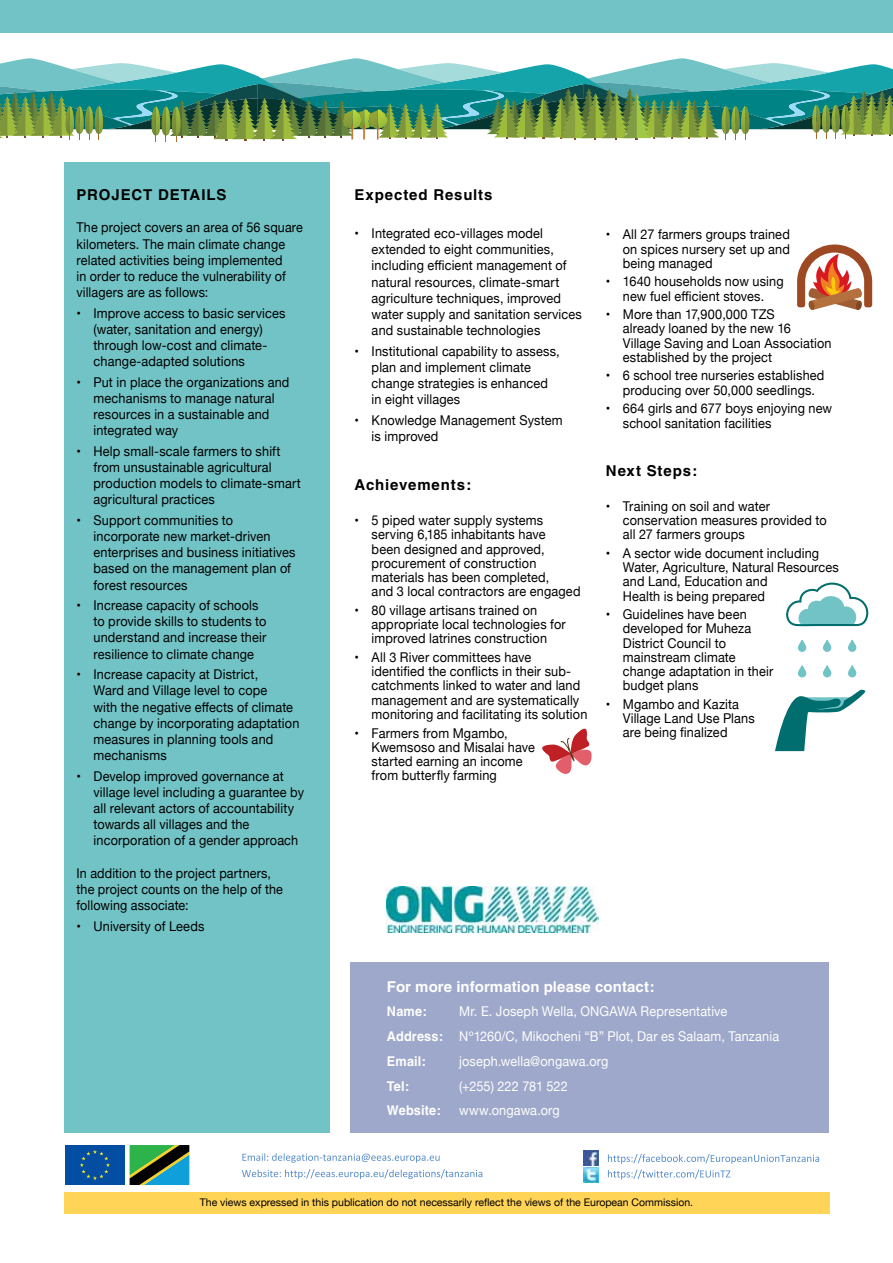
<style>
.page{position:relative;width:893px;height:1263px;background:#fff}
.page>*{position:absolute;margin:0;border:0;box-sizing:border-box;transform-origin:0 0}
.t1{font:700 15px "Helvetica";letter-spacing:.06em;color:#000}
.t2{font:700 15px "Helvetica";letter-spacing:.005em;color:#fff}
.t3{font:13.5px/16.2px "Helvetica Neue";letter-spacing:.01em;color:#000;scale:.94 1}
.t4{font:13.5px/16.2px "Helvetica Neue";letter-spacing:.01em;color:#000;scale:.93 1}
.t5{font:13.5px/24.8px "Helvetica Neue";letter-spacing:.01em;color:#fff;scale:.94 1}
.t6{font:700 13.5px "Helvetica";letter-spacing:.01em;color:#fff;scale:.94 1}
.t7{font:10.5px "Helvetica Neue";color:#000}
.s1{font-family:"Helvetica";font-weight:700}
</style>
<div class="page">
<svg style="left:0;top:58px;width:893px;height:83px"></svg>
<div style="left:351px;top:963px;width:478px;height:170px;background:#9ea8ca"></div>
<div style="left:64px;top:163px;width:266px;height:970px;background:#72c3c6"></div>
<img style="left:387px;top:887px;width:212px;height:45px">
<div style="left:0;top:0;width:893px;height:33px;background:#72c3c6"></div>
<svg style="left:775px;top:689px;width:91px;height:62px"></svg>
<svg style="left:786px;top:583px;width:82px;height:43px"></svg>
<svg style="left:798px;top:640px;width:8px;height:12px"></svg>
<svg style="left:823px;top:640px;width:8px;height:12px"></svg>
<svg style="left:848px;top:640px;width:8px;height:12px"></svg>
<svg style="left:798px;top:665px;width:8px;height:12px"></svg>
<svg style="left:823px;top:665px;width:8px;height:12px"></svg>
<svg style="left:848px;top:665px;width:8px;height:12px"></svg>
<svg style="left:542px;top:729px;width:50px;height:45px"></svg>
<svg style="left:797px;top:244px;width:75px;height:66px"></svg>
<div style="left:64px;top:1193px;width:765px;height:21px;background:#ffd457"></div>
<svg style="left:242px;top:1153px;width:198px;height:10px"></svg>
<svg style="left:242px;top:1169px;width:240px;height:10px"></svg>
<img style="left:584px;top:1151px;width:15px;height:14px">
<img style="left:584px;top:1168px;width:15px;height:14px">
<svg style="left:608px;top:1154px;width:211px;height:25px"></svg>
<svg style="left:130px;top:1145px;width:59px;height:40px;background:#317c5a"></svg>
<div style="left:65px;top:1145px;width:60px;height:40px;background:#034ea2"></div>
<svg style="left:80px;top:1150px;width:30px;height:30px"></svg>
<p class="t1" style="left:77px;top:186px;width:152px">PROJECT DETAILS</p>
<p class="t4" style="left:77px;top:220px;width:245px">The project covers an area of 56 square kilometers. The main climate change related activities being implemented<br>in order to reduce the vulnerability of villagers are as follows:</p>
<p class="t3" style="left:94px;top:305px;width:206px;text-indent:-17px">• Improve access to basic services (water, sanitation and energy) through low-cost and climate&shy;change-adapted solutions</p>
<p class="t3" style="left:94px;top:375px;width:210px;text-indent:-17px">• Put in place the organizations and mechanisms to manage natural resources in a sustainable and integrated way</p>
<p class="t3" style="left:94px;top:444px;width:222px;text-indent:-17px">• Help small-scale farmers to shift from unsustainable agricultural production models to climate-smart agricultural practices</p>
<p class="t3" style="left:94px;top:513px;width:216px;text-indent:-17px">• Support communities to incorporate new market-driven enterprises and business initiatives based on the management plan of forest resources</p>
<p class="t3" style="left:94px;top:598px;width:185px;text-indent:-17px">• Increase capacity of schools to provide skills to students to understand and increase their resilience to climate change</p>
<p class="t3" style="left:94px;top:667px;width:220px;text-indent:-17px">• Increase capacity at District,<br>Ward and Village level to cope<br>with the negative effects of climate change by incorporating adaptation measures in planning tools and mechanisms</p>
<p class="t3" style="left:94px;top:768px;width:225px;text-indent:-17px">• Develop improved governance at village level including a guarantee by all relevant actors of accountability towards all villages and the incorporation of a gender approach</p>
<p class="t4" style="left:77px;top:866px;width:223px">In addition to the project partners, the project counts on the help of the following associate:</p>
<p class="t3" style="left:77px;top:918px;width:137px">• University of Leeds</p>
<p class="t1" style="left:355px;top:186px;width:139px">Expected Results</p>
<p class="t3" style="left:372px;top:226px;width:225px;text-indent:-17px">• Integrated eco-villages model extended to eight communities, including efficient management of natural resources, climate-smart agriculture techniques, improved water supply and sanitation services and sustainable technologies</p>
<p class="t3" style="left:372px;top:343px;width:202px;text-indent:-17px">• Institutional capability to assess, plan and implement climate change strategies is enhanced in eight villages</p>
<p class="t3" style="left:372px;top:413px;width:205px;text-indent:-17px">• Knowledge Management System is improved</p>
<p class="t1" style="left:355px;top:476px;width:118px">Achievements:</p>
<p class="t3" style="left:372px;top:514px;width:224px;line-height:14.2px;text-indent:-17px">• 5 piped water supply systems serving 6,185 inhabitants have<br>been designed and approved, procurement of construction materials has been completed,<br>and 3 local contractors are engaged</p>
<p class="t3" style="left:372px;top:604px;width:208px;line-height:14.2px;text-indent:-17px">• 80 village artisans trained on appropriate local technologies for improved latrines construction</p>
<p class="t3" style="left:372px;top:651px;width:231px;line-height:14.2px;text-indent:-17px">• All 3 River committees have identified the conflicts in their sub&shy;catchments linked to water and land management and are systematically monitoring and facilitating its solution</p>
<p class="t3" style="left:372px;top:726px;width:175px;line-height:14.2px;text-indent:-17px">• Farmers from Mgambo,<br>Kwemsoso and Misalai have started earning an income from butterfly farming</p>
<p class="t3" style="left:623px;top:228px;width:179px;line-height:14.2px;text-align:justify;text-indent:-17px">• All 27 farmers groups trained on spices nursery set up and being managed</p>
<p class="t3" style="left:606px;top:275px;width:191px;line-height:14.2px;text-align:center">• 1640 households now using new fuel efficient stoves.</p>
<p class="t3" style="left:623px;top:308px;width:224px;line-height:14.2px;text-indent:-17px">• More than 17,900,000 TZS<br>already loaned by the new 16<br>Village Saving and Loan Association established by the project</p>
<p class="t3" style="left:606px;top:369px;width:234px;line-height:14.2px;text-align:center">• 6 school tree nurseries established producing over 50,000 seedlings.</p>
<p class="t3" style="left:623px;top:402px;width:224px;line-height:14.2px;text-indent:-17px">• 664 girls and 677 boys enjoying new school sanitation facilities</p>
<p class="t1" style="left:606px;top:461px;width:93px">Next Steps:</p>
<p class="t3" style="left:623px;top:500px;width:218px;line-height:14.2px;text-indent:-17px">• Training on soil and water conservation measures provided to all 27 farmers groups</p>
<p class="t3" style="left:623px;top:547px;width:231px;line-height:14.2px;text-indent:-17px">• A sector wide document including<br>Water, Agriculture, Natural Resources and Land, Education and<br>Health is being prepared</p>
<p class="t3" style="left:623px;top:608px;width:162px;line-height:14.2px;text-indent:-17px">• Guidelines have been developed for Muheza<br>District Council to mainstream climate change adaptation in their budget plans</p>
<p class="t3" style="left:623px;top:698px;width:142px;line-height:14.2px;text-indent:-17px">• Mgambo and Kazita<br>Village Land Use Plans are being finalized</p>
<p class="t2" style="left:387px;top:977px;width:269px">For more information please contact:</p>
<p class="t6" style="left:387px;top:1003px;width:44px">Name:</p>
<p class="t5" style="left:387px;top:1000px;width:419px;text-indent:72px">Mr. E. Joseph Wella, ONGAWA Representative<br><span class="s1">Address:</span> Nº1260/C, Mikocheni “B” Plot, Dar es Salaam, Tanzania</p>
<p class="t6" style="left:387px;top:1053px;width:43px">Email:</p>
<p class="t5" style="left:459px;top:1049px;width:160px">joseph.wella@ongawa.org</p>
<p class="t6" style="left:387px;top:1077px;width:25px">Tel:</p>
<p class="t5" style="left:459px;top:1074px;width:117px">(+255) 222 781 522</p>
<p class="t6" style="left:387px;top:1102px;width:59px">Website:</p>
<p class="t5" style="left:459px;top:1099px;width:109px">www.ongawa.org</p>
<p class="t7" style="left:200px;top:1195px;width:495px">The views expressed in this publication do not necessarily reflect the views of the European Commission.</p>
</div>
